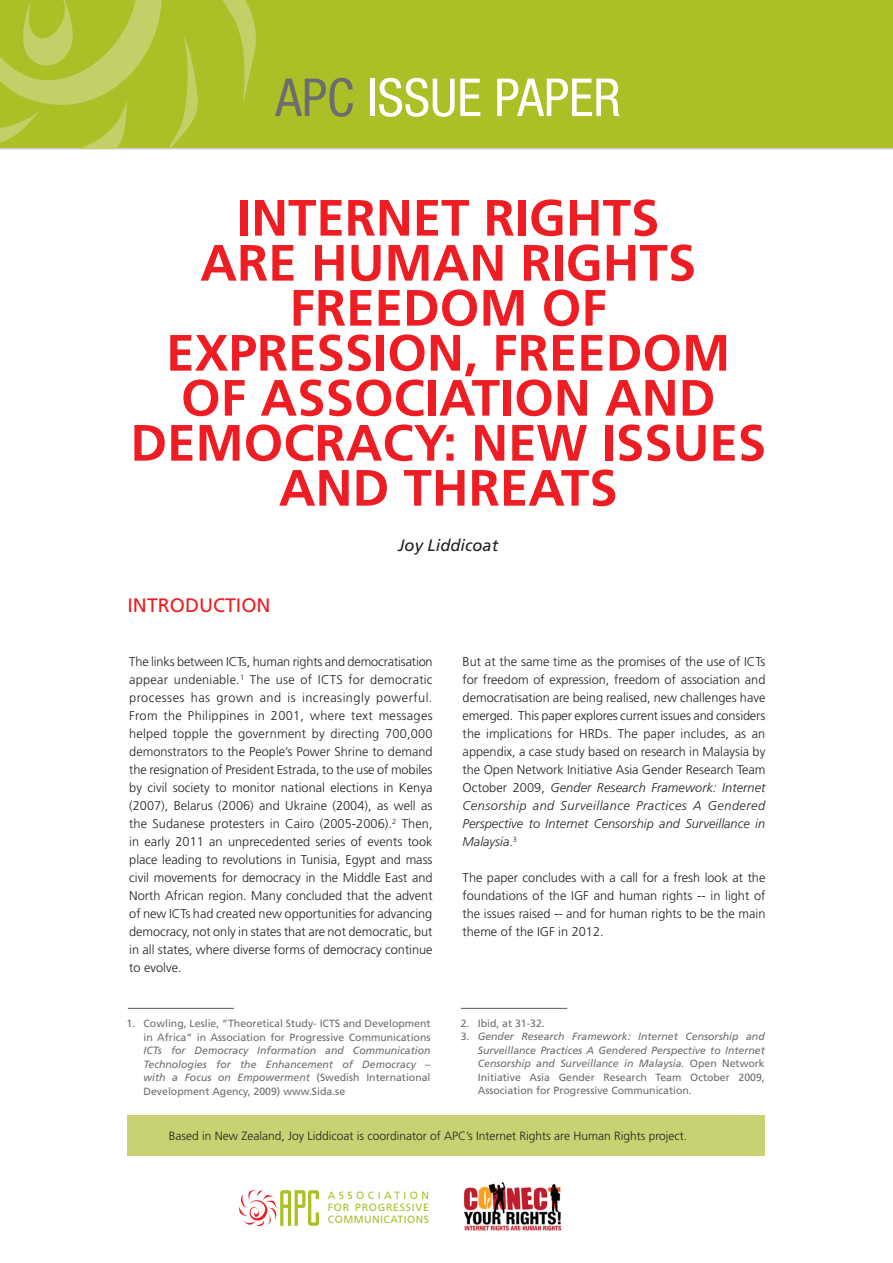
<style>
.page{position:relative;width:893px;height:1263px;background:#fff}
.page>*{position:absolute;margin:0;border:0;box-sizing:border-box;transform-origin:0 0}
.t1{font:condensed 52.5px "Helvetica Neue";color:#fff}
.tit{font:700 51px/45px "Frutiger LT Std";color:#ee1d23;text-align:center}
.tit1{font:19.5px "Frutiger LT Std";color:#ee1d23}
.tit-2{font:italic 16.5px "Frutiger LT Std";color:#231f20}
.txt{font:300 12.75px/18px "Frutiger LT Std";color:#231f20;text-align:justify}
.t2{font:300 12px "Frutiger LT Std";color:#231f20}
.nota_pie{font:10.5px/13.5px "Frutiger LT Std";color:#6c6d70;text-align:justify}
.nota_pie-2{font:italic 10.5px/13.5px "Frutiger LT Std";color:#6c6d70;text-align:justify}
.t3{font:10.5px/12px "Frutiger LT Std";letter-spacing:.07em;color:#adbf26}
.t4{font:10.5px "Frutiger LT Std";letter-spacing:.04em;color:#adbf26}
.s1{color:#6c6d70}
.s2{font-style:italic}
.s3{font-style:normal}
</style>
<div class="page">
<div style="left:0;top:0;width:893px;height:150px;background:#adbf26"></div>
<img style="left:0;top:0;width:295px;height:149px">
<img style="left:240px;top:1190px;width:37px;height:35px">
<img style="left:280px;top:1190px;width:38px;height:35px">
<img style="left:464px;top:1182px;width:98px;height:49px">
<hr style="left:128px;top:1008px;width:106px;height:1px;background:#6c6d70">
<hr style="left:461px;top:1008px;width:106px;height:1px;background:#6c6d70">
<div style="left:128px;top:1116px;width:637px;height:40px;background:#c8d273"></div>
<p class="t1" style="left:275px;top:67px;width:347px"><span class="s1">APC</span> ISSUE PAPER</p>
<p class="tit" style="left:130px;top:196px;width:637px">INTERNET RIGHTS<br>ARE HUMAN RIGHTS<br>FREEDOM OF<br>EXPRESSION, FREEDOM<br>OF ASSOCIATION AND<br>DEMOCRACY: NEW ISSUES<br>AND THREATS</p>
<p class="tit-2" style="left:398px;top:535px;width:101px">Joy Liddicoat</p>
<p class="tit1" style="left:128px;top:594px;width:145px">INTRODUCTION</p>
<p class="txt" style="left:129px;top:653px;width:305px">The links between ICTs, human rights and democratisation appear undeniable.<sup>1</sup> The use of ICTS for democratic processes has grown and is increasingly powerful.<br>From the Philippines in 2001, where text messages helped topple the government by directing 700,000 demonstrators to the People’s Power Shrine to demand the resignation of President Estrada, to the use of mobiles by civil society to monitor national elections in Kenya (2007), Belarus (2006) and Ukraine (2004), as well as the Sudanese protesters in Cairo (2005-2006).<sup>2</sup> Then, in early 2011 an unprecedented series of events took place leading to revolutions in Tunisia, Egypt and mass civil movements for democracy in the Middle East and North African region. Many concluded that the advent of new ICTs had created new opportunities for advancing democracy, not only in states that are not democratic, but in all states, where diverse forms of democracy continue to evolve.</p>
<p class="txt" style="left:463px;top:653px;width:304px">But at the same time as the promises of the use of ICTs for freedom of expression, freedom of association and democratisation are being realised, new challenges have emerged. This paper explores current issues and considers the implications for HRDs. The paper includes, as an appendix, a case study based on research in Malaysia by the Open Network Initiative Asia Gender Research Team October 2009, <span class="s2">Gender Research Framework: Internet Censorship and Surveillance Practices A Gendered Perspective to Internet Censorship and Surveillance in Malaysia</span>.<sup>3</sup></p>
<p class="txt" style="left:463px;top:869px;width:304px">The paper concludes with a call for a fresh look at the foundations of the IGF and human rights -- in light of the issues raised -- and for human rights to be the main theme of the IGF in 2012.</p>
<p class="nota_pie" style="left:144px;top:1017px;width:289px;text-indent:-17px">1. Cowling, Leslie, “Theoretical Study- ICTS and Development in Africa” in Association for Progressive Communications <span class="s2">ICTs for Democracy Information and Communication Technologies for the Enhancement of Democracy – with a Focus on Empowerment</span> (Swedish International Development Agency, 2009) www.Sida.se</p>
<p class="nota_pie" style="left:461px;top:1016px;width:86px">2. Ibid, at 31-32.</p>
<p class="nota_pie-2" style="left:478px;top:1030px;width:289px;text-indent:-17px"><span class="s3">3.</span> Gender Research Framework: Internet Censorship and Surveillance Practices A Gendered Perspective to Internet Censorship and Surveillance in Malaysia. <span class="s3">Open Network Initiative Asia Gender Research Team October 2009, Association for Progressive Communication.</span></p>
<p class="t2" style="left:169px;top:1129px;width:520px">Based in New Zealand, Joy Liddicoat is coordinator of APC’s Internet Rights are Human Rights project.</p>
<p class="t3" style="left:328px;top:1189px;width:103px">ASSOCIATION<br>FOR PROGRESSIVE</p>
<p class="t4" style="left:328px;top:1213px;width:103px">COMMUNICATIONS</p>
</div>
